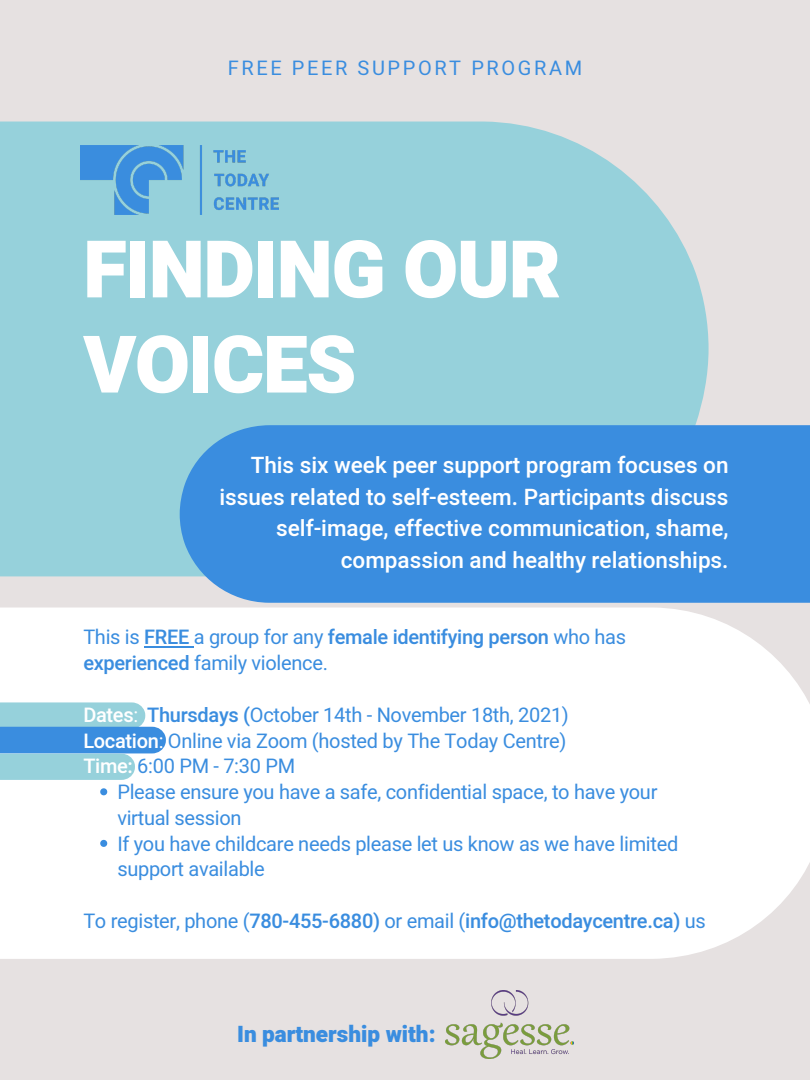
<style>
.page{position:relative;width:810px;height:1080px;background:#e6e1e1}
.page>*{position:absolute;margin:0;border:0;box-sizing:border-box;transform-origin:0 0}
.t1{font:900 79.62px/95.1px "Heebo";letter-spacing:-.015em;color:#fff}
.t2{font:500 22.5px/31.4px "Heebo";color:#fff;text-align:right}
.t3{font:900 22.5px "Heebo";color:#3a8ddf}
.t4{font:20px/25.8px "Heebo";letter-spacing:-.015em;color:#3a8ddf}
.t5{font:500 20px "Heebo";letter-spacing:-.015em;color:#3a8ddf}
.t6{font:20px "Heebo";letter-spacing:.13em;color:#3a8ddf}
.s1{font-weight:500}
.s2{font-weight:500;color:#fff}
.s3{color:#fff}
.s4{font-weight:400}
</style>
<div class="page">
<img style="left:445px;top:991px;width:129px;height:68px">
<div style="left:0;top:122px;width:709px;height:454px;background:#96d1db"></div>
<div style="left:0;top:608px;width:810px;height:351px;background:#fff"></div>
<div style="left:180px;top:425px;width:630px;height:178px;background:#3a8ddf"></div>
<img style="left:81px;top:145px;width:198px;height:69px">
<svg style="left:0;top:702px;width:166px;height:78px;background:#84c0e0"></svg>
<svg style="left:100px;top:788px;width:7px;height:7px"></svg>
<svg style="left:100px;top:840px;width:7px;height:7px"></svg>
<hr style="left:144px;top:646px;width:50px;height:2px;background:#3a8ddf">
<p class="t6" style="left:228px;top:54px;width:356px">FREE PEER SUPPORT PROGRAM</p>
<p class="t1" style="left:83px;top:225px;width:479px">FINDING OUR<br>VOICES</p>
<p class="t2" style="left:219px;top:451px;width:511px">This six week peer support program focuses on issues related to self-esteem. Participants discuss self-image, effective communication, shame, compassion and healthy relationships.</p>
<p class="t4" style="left:83px;top:625px;width:544px">This is <span class="s1">FREE</span> a group for any <span class="s1">female identifying person</span> who has <span class="s1">experienced</span> family violence.</p>
<p class="t4" style="left:83px;top:703px;width:487px"><span class="s2">Dates</span><span class="s3">:</span> <span class="s1">Thursdays (</span>October 14th - November 18th, 2021)</p>
<p class="t4" style="left:83px;top:728px;width:485px"><span class="s2">Location</span><span class="s3">:</span> Online via Zoom (hosted by The Today Centre)</p>
<p class="t4" style="left:83px;top:754px;width:213px"><span class="s2">Time:</span> 6:00 PM - 7:30 PM</p>
<p class="t4" style="left:117px;top:780px;width:542px">Please ensure you have a safe, confidential space, to have your virtual session</p>
<p class="t4" style="left:117px;top:832px;width:563px">If you have childcare needs please let us know as we have limited support available</p>
<p class="t5" style="left:83px;top:907px;width:624px"><span class="s4">To register, phone (</span>780-455-6880) <span class="s4">or email (</span>info@thetodaycentre.ca) <span class="s4">us</span></p>
<p class="t3" style="left:237px;top:1019px;width:200px">In partnership with:</p>
</div>
